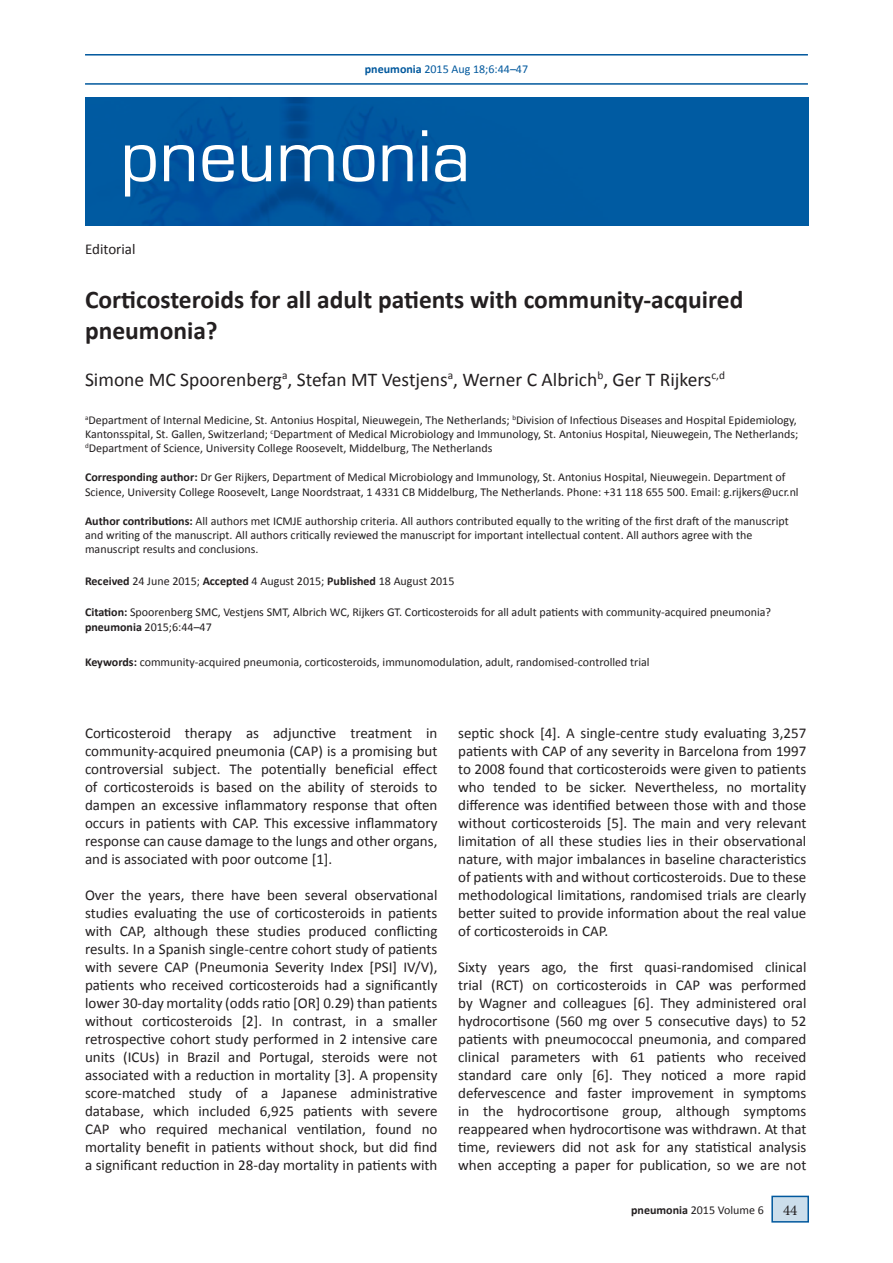
<style>
.page{position:relative;width:893px;height:1263px;background:#fff}
.page>*{position:absolute;margin:0;border:0;box-sizing:border-box;transform-origin:0 0}
.t1{font:76.5px "Eurostile";color:#fff}
.Title_of_paper{font:700 25.5px/30.6px "Calibri";color:#231f20}
.Author_names{font:19.5px "Calibri";color:#231f20}
.pneumonia_body_text{font:15px/18px "Calibri";color:#231f20;text-align:justify}
.Type_of_paper__repor{font:15px "Calibri";color:#231f20}
.t2{font:15px "Minion Pro";color:#231f20}
.Author_affiliation{font:12px/14.4px "Calibri";color:#231f20}
.Received__accepted{font:12px/14.4px "Calibri";color:#231f20}
.Page_1_Header{font:12px "Calibri";color:#01589d}
.Page_1_Footer{font:12px "Calibri";color:#231f20}
.s1{font-weight:700}
</style>
<div class="page">
<div style="left:772px;top:1196px;width:36px;height:26px;background:#ccdeeb"></div>
<div style="left:771px;top:1196px;width:38px;height:26px;border:2px solid #01589d"></div>
<div style="left:85px;top:98px;width:723px;height:127px;background:#005ba2"></div>
<hr style="left:85px;top:54px;width:723px;height:2px;background:#01589d">
<hr style="left:85px;top:83px;width:723px;height:2px;background:#01589d">
<p class="Page_1_Header" style="left:365px;top:61px;width:165px"><span class="s1">pneumonia</span> 2015 Aug 18;6:44–47</p>
<p class="t1" style="left:120px;top:115px;width:352px">pneumonia</p>
<p class="Type_of_paper__repor" style="left:85px;top:239px;width:52px">Editorial</p>
<p class="Title_of_paper" style="left:85px;top:284px;width:660px">Corticosteroids for all adult patients with community-acquired pneumonia?</p>
<p class="Author_names" style="left:85px;top:367px;width:642px">Simone MC Spoorenberg<sup>a</sup>, Stefan MT Vestjens<sup>a</sup>, Werner C Albrich<sup>b</sup>, Ger T Rijkers<sup>c,d</sup></p>
<p class="Author_affiliation" style="left:85px;top:412px;width:715px"><sup>a</sup>Department of Internal Medicine, St. Antonius Hospital, Nieuwegein, The Netherlands; <sup>b</sup>Division of Infectious Diseases and Hospital Epidemiology,<br>Kantonsspital, St. Gallen, Switzerland; <sup>c</sup>Department of Medical Microbiology and Immunology, St. Antonius Hospital, Nieuwegein, The Netherlands; <sup>d</sup>Department of Science, University College Roosevelt, Middelburg, The Netherlands</p>
<p class="Author_affiliation" style="left:85px;top:470px;width:715px"><span class="s1">Corresponding author:</span> Dr Ger Rijkers, Department of Medical Microbiology and Immunology, St. Antonius Hospital, Nieuwegein. Department of<br>Science, University College Roosevelt, Lange Noordstraat, 1 4331 CB Middelburg, The Netherlands. Phone: +31 118 655 500. Email: g.rijkers@ucr.nl</p>
<p class="Author_affiliation" style="left:85px;top:513px;width:705px"><span class="s1">Author contributions:</span> All authors met ICMJE authorship criteria. All authors contributed equally to the writing of the first draft of the manuscript and writing of the manuscript. All authors critically reviewed the manuscript for important intellectual content. All authors agree with the manuscript results and conclusions.</p>
<p class="Received__accepted" style="left:85px;top:574px;width:371px"><span class="s1">Received</span> 24 June 2015; <span class="s1">Accepted</span> 4 August 2015; <span class="s1">Published</span> 18 August 2015</p>
<p class="Received__accepted" style="left:85px;top:605px;width:688px"><span class="s1">Citation:</span> Spoorenberg SMC, Vestjens SMT, Albrich WC, Rijkers GT. Corticosteroids for all adult patients with community-acquired pneumonia? <span class="s1">pneumonia</span> 2015;6:44–47</p>
<p class="Received__accepted" style="left:85px;top:655px;width:566px"><span class="s1">Keywords:</span> community-acquired pneumonia, corticosteroids, immunomodulation, adult, randomised-controlled trial</p>
<p class="pneumonia_body_text" style="left:85px;top:724px;width:354px">Corticosteroid therapy as adjunctive treatment in community-acquired pneumonia (CAP) is a promising but controversial subject. The potentially beneficial effect of corticosteroids is based on the ability of steroids to dampen an excessive inflammatory response that often occurs in patients with CAP. This excessive inflammatory response can cause damage to the lungs and other organs, and is associated with poor outcome [1].</p>
<p class="pneumonia_body_text" style="left:85px;top:886px;width:354px">Over the years, there have been several observational studies evaluating the use of corticosteroids in patients with CAP, although these studies produced conflicting results. In a Spanish single-centre cohort study of patients with severe CAP (Pneumonia Severity Index [PSI] IV/V), patients who received corticosteroids had a significantly lower 30-day mortality (odds ratio [OR] 0.29) than patients without corticosteroids [2]. In contrast, in a smaller retrospective cohort study performed in 2 intensive care units (ICUs) in Brazil and Portugal, steroids were not associated with a reduction in mortality [3]. A propensity score-matched study of a Japanese administrative database, which included 6,925 patients with severe CAP who required mechanical ventilation, found no mortality benefit in patients without shock, but did find a significant reduction in 28-day mortality in patients with</p>
<p class="pneumonia_body_text" style="left:458px;top:724px;width:350px">septic shock [4]. A single-centre study evaluating 3,257 patients with CAP of any severity in Barcelona from 1997 to 2008 found that corticosteroids were given to patients who tended to be sicker. Nevertheless, no mortality difference was identified between those with and those without corticosteroids [5]. The main and very relevant limitation of all these studies lies in their observational nature, with major imbalances in baseline characteristics of patients with and without corticosteroids. Due to these methodological limitations, randomised trials are clearly better suited to provide information about the real value of corticosteroids in CAP.</p>
<p class="pneumonia_body_text" style="left:458px;top:958px;width:350px">Sixty years ago, the first quasi-randomised clinical trial (RCT) on corticosteroids in CAP was performed by Wagner and colleagues [6]. They administered oral hydrocortisone (560 mg over 5 consecutive days) to 52 patients with pneumococcal pneumonia, and compared clinical parameters with 61 patients who received standard care only [6]. They noticed a more rapid defervescence and faster improvement in symptoms in the hydrocortisone group, although symptoms reappeared when hydrocortisone was withdrawn. At that time, reviewers did not ask for any statistical analysis when accepting a paper for publication, so we are not</p>
<p class="Page_1_Footer" style="left:631px;top:1202px;width:134px"><span class="s1">pneumonia</span> 2015 Volume 6</p>
<p class="t2" style="left:783px;top:1200px;width:16px">44</p>
</div>
